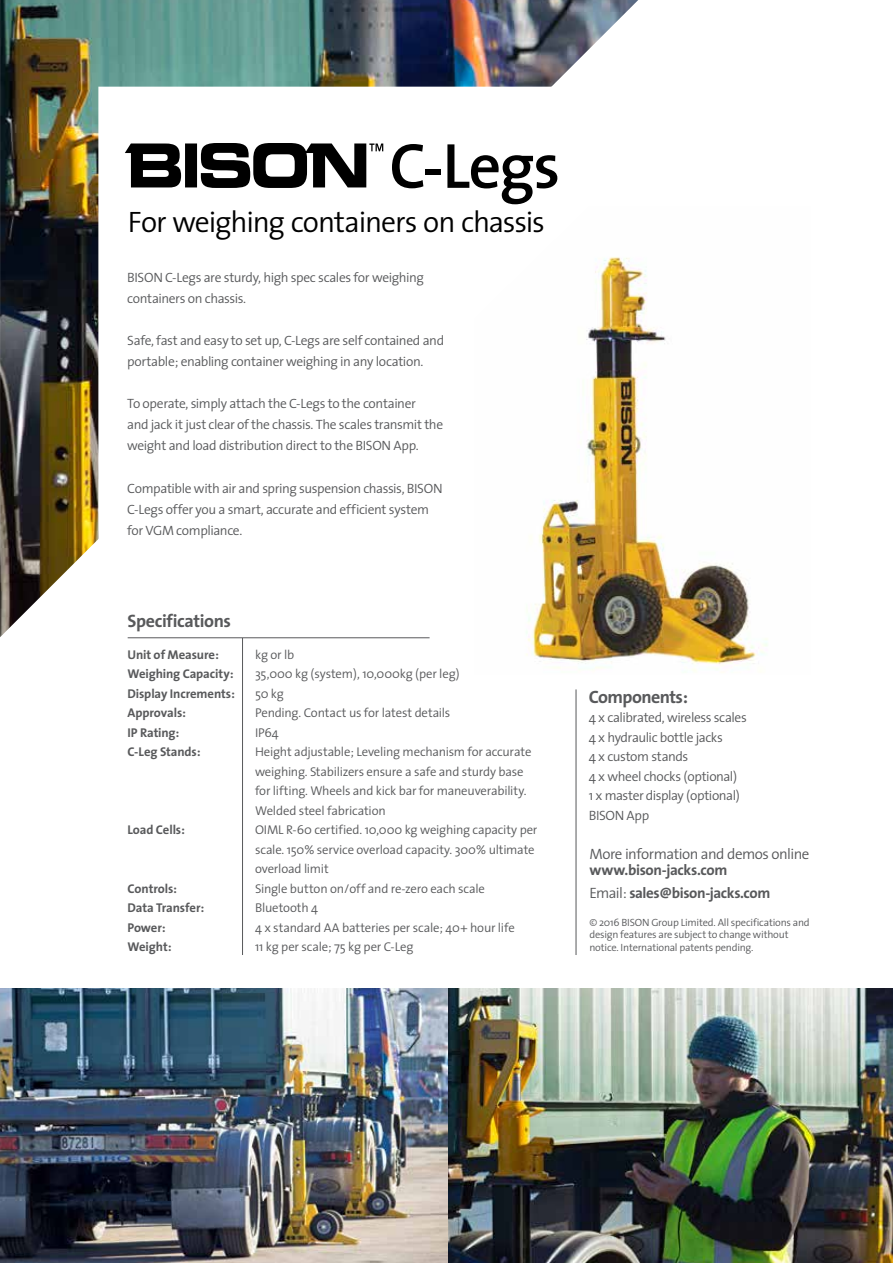
<style>
.page{position:relative;width:893px;height:1263px;background:#fff}
.page>*{position:absolute;margin:0;border:0;box-sizing:border-box;transform-origin:0 0}
.t1{font:600 64.35px "The Sans";color:#000}
.t2{font:300 29.7px "The Sans";letter-spacing:-.04em;color:#000}
.t3{font:700 18px "The Sans";letter-spacing:-.025em;color:#58595b}
.t4{font:700 15px/22.5px "The Sans";letter-spacing:-.025em;color:#58595b}
.t5{font:300 15px "The Sans";letter-spacing:-.03em;color:#58595b}
.t6{font:300 13.5px/21px "The Sans";letter-spacing:-.03em;color:#58595b}
.t7{font:300 12.75px/19.5px "The Sans";letter-spacing:-.015em;color:#58595b}
.t8{font:700 12.75px "The Sans";letter-spacing:-.01em;color:#58595b}
.t9{font:300 10.5px/12.6px "The Sans";letter-spacing:-.02em;color:#58595b}
.s1{font-weight:300}
</style>
<div class="page">
<img style="left:526px;top:563px;width:242px;height:109px">
<img style="left:0;top:988px;width:893px;height:275px">
<img style="left:0;top:0;width:638px;height:637px">
<svg style="left:98px;top:87px;width:614px;height:536px"></svg>
<hr style="left:242px;top:638px;width:1px;height:317px;background:#58595b">
<hr style="left:576px;top:689px;width:1px;height:266px;background:#58595b">
<hr style="left:128px;top:637px;width:302px;height:1px;background:#58595b">
<svg style="left:125px;top:143px;width:258px;height:45px"></svg>
<h1 class="t1" style="left:389px;top:112px;width:173px">C-Legs</h1>
<h2 class="t2" style="left:128px;top:198px;width:418px">For weighing containers on chassis</h2>
<p class="t6" style="left:127px;top:267px;width:298px">BISON C-Legs are sturdy, high spec scales for weighing containers on chassis.</p>
<p class="t6" style="left:127px;top:330px;width:318px">Safe, fast and easy to set up, C-Legs are self contained and portable; enabling container weighing in any location.</p>
<p class="t6" style="left:127px;top:393px;width:317px">To operate, simply attach the C-Legs to the container<br>and jack it just clear of the chassis. The scales transmit the weight and load distribution direct to the BISON App.</p>
<p class="t6" style="left:127px;top:477px;width:317px">Compatible with air and spring suspension chassis, BISON<br>C-Legs offer you a smart, accurate and efficient system for VGM compliance.</p>
<h3 class="t3" style="left:127px;top:606px;width:105px">Specifications</h3>
<p class="t8" style="left:127px;top:644px;width:93px">Unit of Measure:</p>
<p class="t7" style="left:255px;top:644px;width:41px">kg or lb</p>
<p class="t8" style="left:127px;top:663px;width:107px">Weighing Capacity:</p>
<p class="t7" style="left:255px;top:664px;width:206px">35,000 kg (system), 10,000kg (per leg)</p>
<p class="t8" style="left:127px;top:683px;width:109px">Display Increments:</p>
<p class="t7" style="left:255px;top:683px;width:30px">50 kg</p>
<p class="t8" style="left:127px;top:702px;width:60px">Approvals:</p>
<p class="t7" style="left:255px;top:703px;width:197px">Pending. Contact us for latest details</p>
<p class="t8" style="left:127px;top:722px;width:53px">IP Rating:</p>
<p class="t7" style="left:255px;top:722px;width:25px">IP64</p>
<p class="t8" style="left:127px;top:741px;width:75px">C-Leg Stands:</p>
<p class="t7" style="left:255px;top:742px;width:278px">Height adjustable; Leveling mechanism for accurate weighing. Stabilizers ensure a safe and sturdy base for lifting. Wheels and kick bar for maneuverability.<br>Welded steel fabrication</p>
<p class="t8" style="left:127px;top:819px;width:59px">Load Cells:</p>
<p class="t7" style="left:255px;top:820px;width:284px">OIML R-60 certified. 10,000 kg weighing capacity per scale. 150% service overload capacity. 300% ultimate overload limit</p>
<p class="t8" style="left:127px;top:878px;width:51px">Controls:</p>
<p class="t7" style="left:255px;top:878px;width:231px">Single button on/off and re-zero each scale</p>
<p class="t8" style="left:127px;top:897px;width:78px">Data Transfer:</p>
<p class="t7" style="left:255px;top:898px;width:64px">Bluetooth 4</p>
<p class="t8" style="left:127px;top:917px;width:40px">Power:</p>
<p class="t7" style="left:255px;top:917px;width:261px">4 x standard AA batteries per scale; 40+ hour life</p>
<p class="t8" style="left:127px;top:936px;width:46px">Weight:</p>
<p class="t7" style="left:255px;top:937px;width:160px">11 kg per scale; 75 kg per C-Leg</p>
<h3 class="t3" style="left:589px;top:682px;width:101px">Components:</h3>
<p class="t6" style="left:589px;top:708px;width:159px;line-height:19.5px">4 x calibrated, wireless scales<br>4 x hydraulic bottle jacks<br>4 x custom stands<br>4 x wheel chocks (optional)<br>1 x master display (optional)<br>BISON App</p>
<p class="t5" style="left:589px;top:841px;width:222px">More information and demos online</p>
<p class="t4" style="left:589px;top:859px;width:182px">www.bison-jacks.com<br><span class="s1">Email:</span> sales@bison-jacks.com</p>
<p class="t9" style="left:589px;top:915px;width:222px">© 2016 BISON Group Limited. All specifications and design features are subject to change without notice. International patents pending.</p>
</div>
